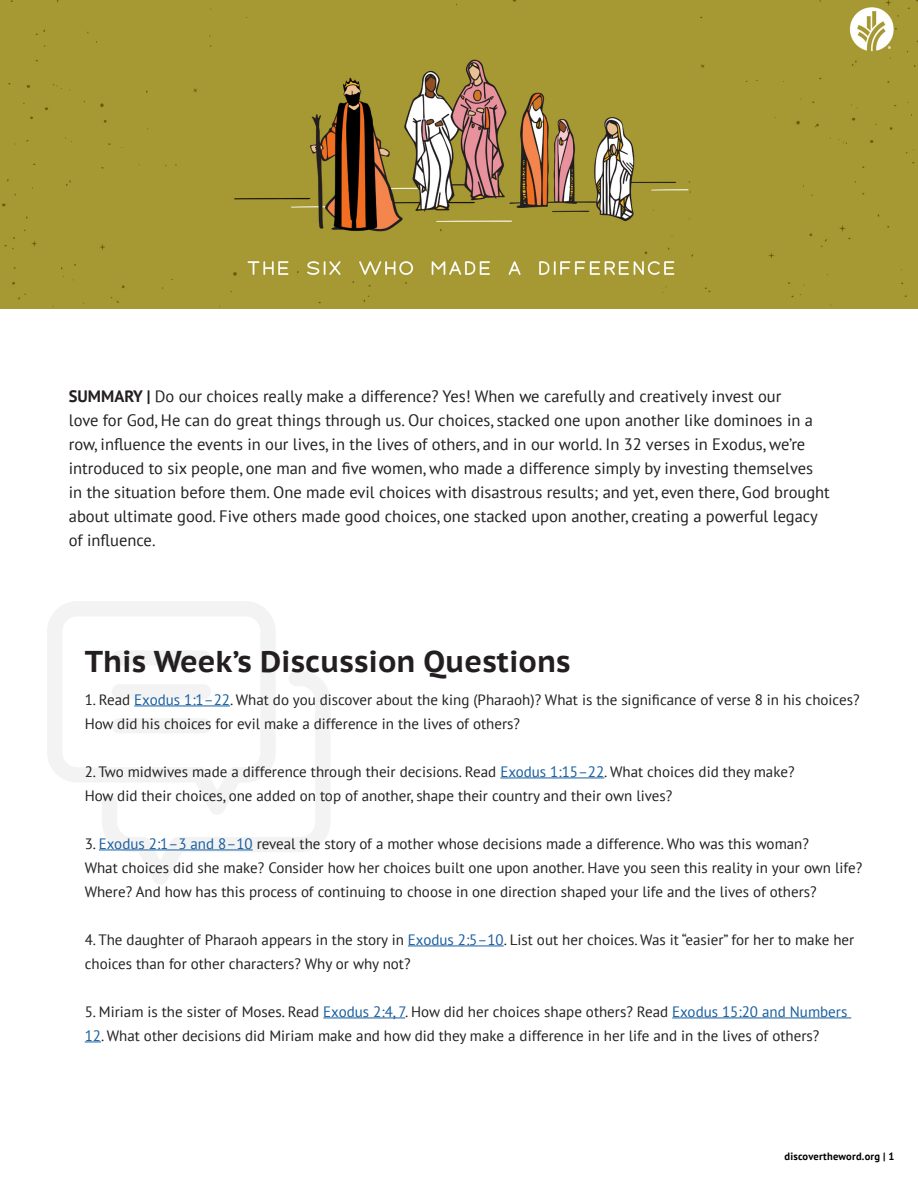
<style>
.page{position:relative;width:918px;height:1188px;background:#fff}
.page>*{position:absolute;margin:0;border:0;box-sizing:border-box;transform-origin:0 0}
.t1{font:700 30px "PT Sans Caption";color:#231f20}
.t2{font:16.5px/24px "PT Sans";color:#231f20}
.t3{font:15px/24px "PT Sans";color:#231f20}
.t4{font:700 10.5px "PT Sans";letter-spacing:.02em;color:#000}
.s1{font-weight:700}
.s2{color:#175d9e}
</style>
<div class="page">
<svg style="left:47px;top:601px;width:228px;height:181px"></svg>
<svg style="left:102px;top:671px;width:228px;height:213px"></svg>
<img style="left:0;top:0;width:918px;height:309px">
<hr style="left:134px;top:706px;width:96px;height:1px;background:#175d9e">
<hr style="left:500px;top:778px;width:104px;height:1px;background:#175d9e">
<hr style="left:99px;top:850px;width:154px;height:1px;background:#175d9e">
<hr style="left:408px;top:946px;width:96px;height:1px;background:#175d9e">
<hr style="left:323px;top:1018px;width:82px;height:1px;background:#175d9e">
<hr style="left:672px;top:1018px;width:179px;height:1px;background:#175d9e">
<svg style="left:85px;top:1042px;width:16px;height:1px"></svg>
<p class="t2" style="left:69px;top:384px;width:763px"><span class="s1">SUMMARY |</span> Do our choices really make a difference? Yes! When we carefully and creatively invest our<br>love for God, He can do great things through us. Our choices, stacked one upon another like dominoes in a row, influence the events in our lives, in the lives of others, and in our world. In 32 verses in Exodus, we’re introduced to six people, one man and five women, who made a difference simply by investing themselves in the situation before them. One made evil choices with disastrous results; and yet, even there, God brought about ultimate good. Five others made good choices, one stacked upon another, creating a powerful legacy of influence.</p>
<p class="t1" style="left:85px;top:642px;width:487px">This Week’s Discussion Questions</p>
<p class="t3" style="left:85px;top:687px;width:776px">1. Read <span class="s2">Exodus 1:1–22</span>. What do you discover about the king (Pharaoh)? What is the significance of verse 8 in his choices?<br>How did his choices for evil make a difference in the lives of others?</p>
<p class="t3" style="left:85px;top:759px;width:711px">2. Two midwives made a difference through their decisions. Read <span class="s2">Exodus 1:15–22</span>. What choices did they make?<br>How did their choices, one added on top of another, shape their country and their own lives?</p>
<p class="t3" style="left:85px;top:831px;width:779px">3. <span class="s2">Exodus 2:1–3 and 8–10</span> reveal the story of a mother whose decisions made a difference. Who was this woman?<br>What choices did she make? Consider how her choices built one upon another. Have you seen this reality in your own life?<br>Where? And how has this process of continuing to choose in one direction shaped your life and the lives of others?</p>
<p class="t3" style="left:85px;top:927px;width:771px">4. The daughter of Pharaoh appears in the story in <span class="s2">Exodus 2:5–10</span>. List out her choices. Was it “easier” for her to make her choices than for other characters? Why or why not?</p>
<p class="t3" style="left:85px;top:999px;width:764px">5. Miriam is the sister of Moses. Read <span class="s2">Exodus 2:4, 7</span>. How did her choices shape others? Read <span class="s2">Exodus 15:20 and Numbers</span></p>
<p class="t3" style="left:85px;top:1023px;width:736px"><span class="s2">12</span>. What other decisions did Miriam make and how did they make a difference in her life and in the lives of others?</p>
<p class="t4" style="left:785px;top:1149px;width:111px">discovertheword.org | 1</p>
</div>
